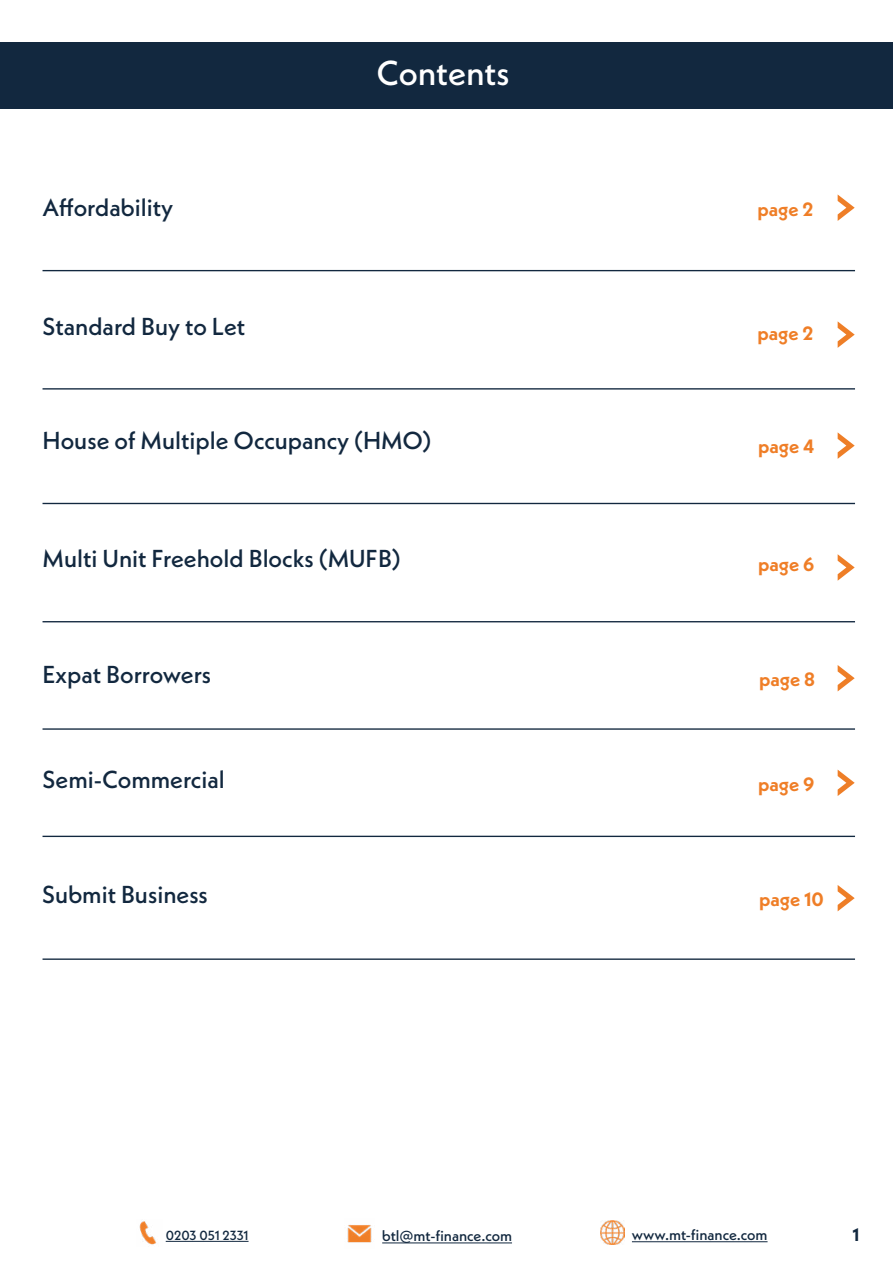
<style>
.page{position:relative;width:893px;height:1263px;background:#fff}
.page>*{position:absolute;margin:0;border:0;box-sizing:border-box;transform-origin:0 0}
.t1{font:500 34.5px "Neue Kabel";letter-spacing:-.005em;color:#fff}
.t2{font:500 24.45px "Neue Kabel";color:#12283f}
.t3{font:700 19.35px "Neue Kabel";color:#ef7e27}
.t4{font:700 18px "Neue Kabel";color:#12283f}
.t5{font:500 15.15px "Neue Kabel";color:#12283f}
.t6{font:500 13.2px "Neue Kabel";letter-spacing:-.01em;color:#12283f}
</style>
<div class="page">
<div style="left:0;top:42px;width:893px;height:66px;background:#12283f"></div>
<hr style="left:43px;top:270px;width:812px;height:1px;background:#12283f">
<hr style="left:43px;top:503px;width:812px;height:1px;background:#12283f">
<hr style="left:43px;top:388px;width:812px;height:2px;background:#12283f">
<hr style="left:43px;top:621px;width:812px;height:1px;background:#12283f">
<hr style="left:43px;top:728px;width:812px;height:2px;background:#12283f">
<hr style="left:43px;top:836px;width:812px;height:1px;background:#12283f">
<hr style="left:43px;top:958px;width:812px;height:2px;background:#12283f">
<hr style="left:166px;top:1241px;width:83px;height:1px;background:#12283f">
<hr style="left:382px;top:1242px;width:130px;height:1px;background:#12283f">
<hr style="left:632px;top:1241px;width:135px;height:1px;background:#12283f">
<svg style="left:838px;top:195px;width:17px;height:26px"></svg>
<svg style="left:838px;top:321px;width:17px;height:27px"></svg>
<svg style="left:838px;top:432px;width:17px;height:27px"></svg>
<svg style="left:838px;top:554px;width:17px;height:27px"></svg>
<svg style="left:838px;top:665px;width:17px;height:26px"></svg>
<svg style="left:838px;top:770px;width:17px;height:26px"></svg>
<svg style="left:838px;top:885px;width:17px;height:26px"></svg>
<img style="left:347px;top:1225px;width:25px;height:18px">
<img style="left:139px;top:1221px;width:18px;height:24px">
<img style="left:600px;top:1221px;width:24px;height:23px">
<p class="t2" style="left:43px;top:192px;width:132px">Affordability</p>
<p class="t2" style="left:43px;top:310px;width:204px">Standard Buy to Let</p>
<h1 class="t1" style="left:377px;top:51px;width:134px">Contents</h1>
<p class="t2" style="left:43px;top:425px;width:390px">House of Multiple Occupancy (HMO)</p>
<p class="t2" style="left:43px;top:543px;width:360px">Multi Unit Freehold Blocks (MUFB)</p>
<p class="t2" style="left:43px;top:658px;width:170px">Expat Borrowers</p>
<p class="t2" style="left:43px;top:763px;width:184px">Semi-Commercial</p>
<p class="t2" style="left:42px;top:878px;width:167px">Submit Business</p>
<p class="t3" style="left:757px;top:197px;width:58px">page 2</p>
<p class="t3" style="left:757px;top:321px;width:58px">page 2</p>
<p class="t3" style="left:758px;top:434px;width:58px">page 4</p>
<p class="t3" style="left:758px;top:552px;width:58px">page 6</p>
<p class="t3" style="left:759px;top:667px;width:57px">page 8</p>
<p class="t3" style="left:758px;top:771px;width:58px">page 9</p>
<p class="t3" style="left:759px;top:886px;width:66px">page 10</p>
<p class="t6" style="left:166px;top:1226px;width:84px">0203 051 2331</p>
<p class="t5" style="left:382px;top:1226px;width:131px">btl@mt-finance.com</p>
<p class="t5" style="left:632px;top:1225px;width:137px">www.mt-finance.com</p>
<p class="t4" style="left:853px;top:1223px;width:8px">1</p>
</div>
